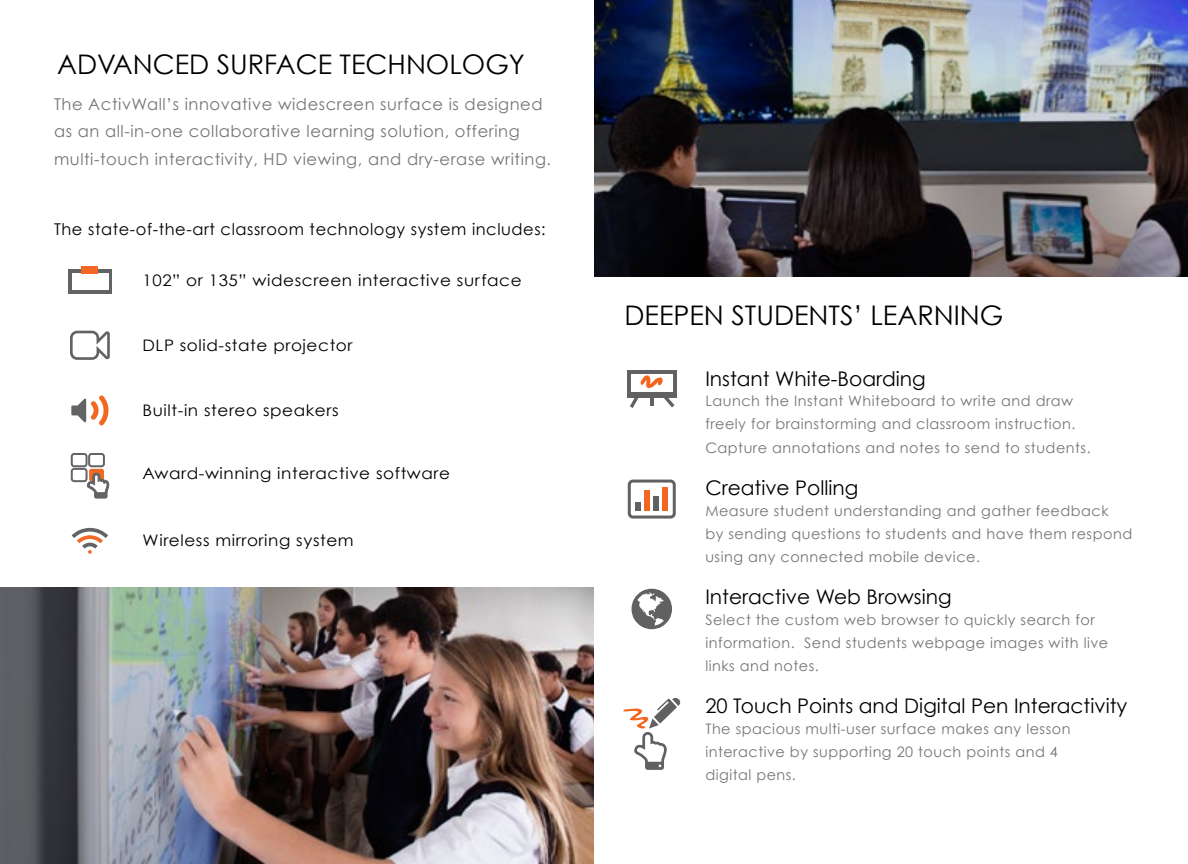
<style>
.page{position:relative;width:1188px;height:864px;background:#fff}
.page>*{position:absolute;margin:0;border:0;box-sizing:border-box;transform-origin:0 0}
.t1{font:27px "Century Gothic";color:#000}
.t2{font:20.1px "Century Gothic";color:#000}
.t3{font:16.35px/27.5px "Century Gothic";letter-spacing:.035em;color:#737577}
.t4{font:16.2px "Century Gothic";letter-spacing:.035em;color:#000101}
.t5{font:15.9px "Century Gothic";letter-spacing:.035em;color:#000101;scale:1.06 1}
.t6{font:14.4px/23.1px "Century Gothic";letter-spacing:.035em;color:#737577}
</style>
<div class="page">
<img style="left:0;top:588px;width:594px;height:276px">
<hr style="left:68px;top:269px;width:3px;height:24px;background:#616364">
<hr style="left:68px;top:290px;width:43px;height:3px;background:#616364">
<hr style="left:68px;top:269px;width:43px;height:4px;background:#616364">
<hr style="left:109px;top:269px;width:3px;height:24px;background:#616364">
<div style="left:81px;top:267px;width:17px;height:7px;background:#f16925"></div>
<svg style="left:70px;top:330px;width:40px;height:30px"></svg>
<svg style="left:71px;top:395px;width:37px;height:30px"></svg>
<svg style="left:70px;top:453px;width:39px;height:46px"></svg>
<svg style="left:72px;top:528px;width:36px;height:26px"></svg>
<img style="left:594px;top:0;width:594px;height:276px">
<hr style="left:627px;top:370px;width:4px;height:28px;background:#616163">
<hr style="left:627px;top:370px;width:49px;height:4px;background:#616163">
<hr style="left:673px;top:370px;width:3px;height:28px;background:#616163">
<svg style="left:630px;top:375px;width:45px;height:33px"></svg>
<svg style="left:627px;top:479px;width:49px;height:40px"></svg>
<div style="left:635px;top:502px;width:6px;height:9px;background:#616163"></div>
<div style="left:644px;top:490px;width:6px;height:21px;background:#f26621"></div>
<div style="left:653px;top:496px;width:6px;height:15px;background:#616163"></div>
<div style="left:662px;top:487px;width:6px;height:24px;background:#f26621"></div>
<svg style="left:632px;top:589px;width:40px;height:40px"></svg>
<svg style="left:623px;top:697px;width:58px;height:73px"></svg>
<h1 class="t1" style="left:57px;top:48px;width:469px">ADVANCED SURFACE TECHNOLOGY</h1>
<p class="t3" style="left:54px;top:90px;width:499px">The ActivWall’s innovative widescreen surface is designed as an all-in-one collaborative learning solution, offering multi-touch interactivity, HD viewing, and dry-erase writing.</p>
<p class="t4" style="left:54px;top:219px;width:493px">The state-of-the-art classroom technology system includes:</p>
<p class="t5" style="left:143px;top:270px;width:359px">102” or 135” widescreen interactive surface</p>
<p class="t5" style="left:143px;top:335px;width:200px">DLP solid-state projector</p>
<p class="t5" style="left:143px;top:401px;width:186px">Built-in stereo speakers</p>
<p class="t5" style="left:143px;top:464px;width:292px">Award-winning interactive software</p>
<p class="t5" style="left:143px;top:531px;width:201px">Wireless mirroring system</p>
<h1 class="t1" style="left:624px;top:299px;width:380px">DEEPEN STUDENTS’ LEARNING</h1>
<h2 class="t2" style="left:705px;top:366px;width:222px">Instant White-Boarding</h2>
<p class="t6" style="left:705px;top:389px;width:387px">Launch the Instant Whiteboard to write and draw freely for brainstorming and classroom instruction.<br>Capture annotations and notes to send to students.</p>
<h2 class="t2" style="left:705px;top:475px;width:154px">Creative Polling</h2>
<p class="t6" style="left:705px;top:499px;width:428px">Measure student understanding and gather feedback<br>by sending questions to students and have them respond using any connected mobile device.</p>
<h2 class="t2" style="left:705px;top:584px;width:248px">Interactive Web Browsing</h2>
<p class="t6" style="left:705px;top:608px;width:405px">Select the custom web browser to quickly search for information. Send students webpage images with live links and notes.</p>
<h2 class="t2" style="left:705px;top:693px;width:423px">20 Touch Points and Digital Pen Interactivity</h2>
<p class="t6" style="left:705px;top:717px;width:367px">The spacious multi-user surface makes any lesson interactive by supporting 20 touch points and 4 digital pens.</p>
</div>
